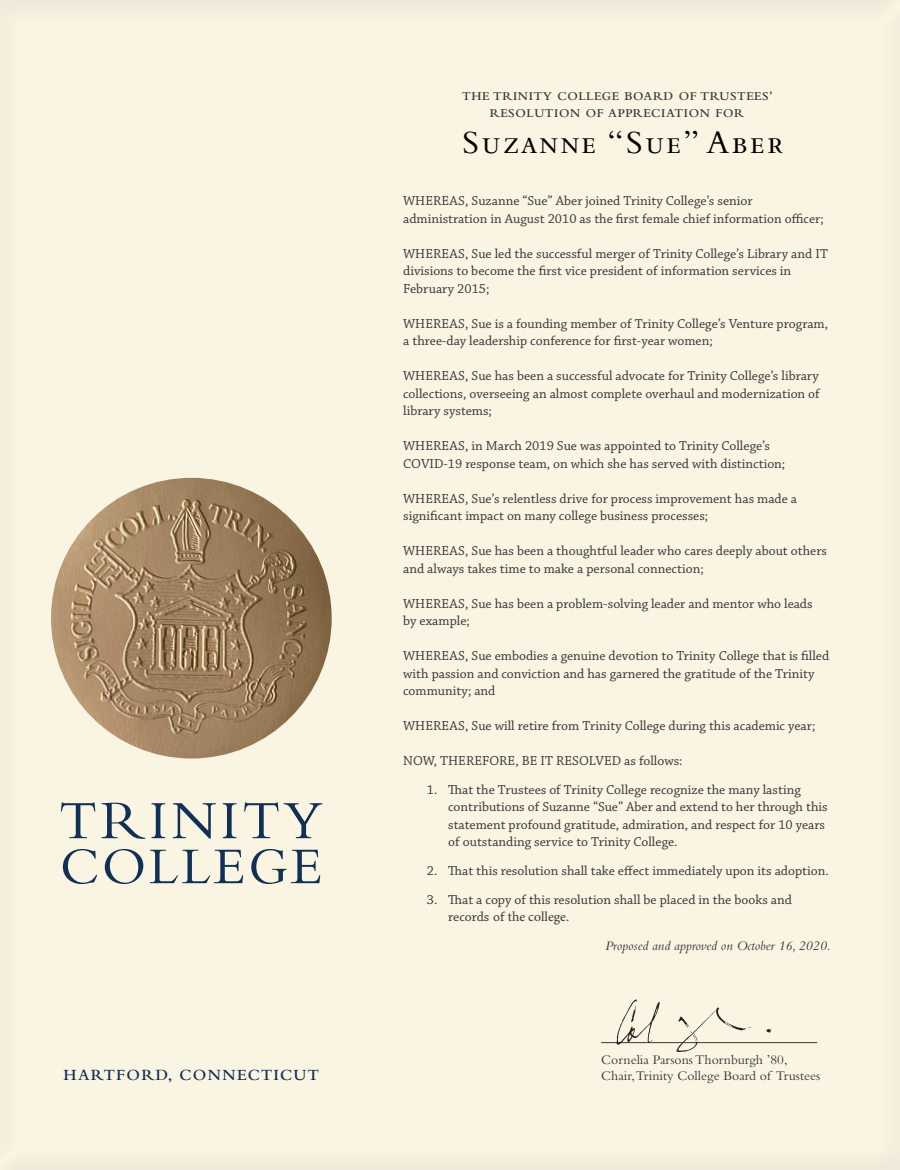
<style>
.page{position:relative;width:900px;height:1170px;background:#faf4e3}
.page>*{position:absolute;margin:0;border:0;box-sizing:border-box;transform-origin:0 0}
.BC{font:56.25px "Bembo";letter-spacing:.06em;color:#113056}
.BC-2{font:53.75px "Bembo";letter-spacing:.05em;color:#113056}
.t1{font:33.75px "Bembo SC";letter-spacing:.075em;color:#000}
.BC-3{font:600 16.25px "Bembo";letter-spacing:.08em;color:#113056}
.t2{font:13.75px/17.5px "Chaparral Pro";color:#383839}
.t3{font:13.75px/16.5px "Bembo";color:#383839}
.t4{font:italic 13.75px "Bembo";color:#383839}
.t5{font:600 12.5px "Bembo";letter-spacing:.05em;color:#383839}
.s1{font-family:"Minion Pro"}
</style>
<div class="page">
<img style="left:51px;top:478px;width:281px;height:281px;border-radius:140px">
<hr style="left:601px;top:1042px;width:216px;height:1px;background:#383839">
<img style="left:607px;top:999px;width:171px;height:53px">
<p class="BC" style="left:59px;top:788px;width:266px">TRINITY</p>
<p class="BC-2" style="left:60px;top:835px;width:264px">COLLEGE</p>
<p class="BC-3" style="left:64px;top:1066px;width:257px">HARTFORD, CONNECTICUT</p>
<p class="t5" style="left:462px;top:89px;width:312px">THE TRINITY COLLEGE BOARD OF TRUSTEES’</p>
<p class="t5" style="left:490px;top:106px;width:256px">RESOLUTION OF APPRECIATION FOR</p>
<p class="t1" style="left:463px;top:124px;width:322px">Suzanne “Sue” Aber</p>
<p class="t2" style="left:403px;top:193px;width:422px">WHEREAS, Suzanne “Sue” Aber joined Trinity College’s senior administration in August 2010 as the first female chief information officer;</p>
<p class="t2" style="left:403px;top:245px;width:426px">WHEREAS, Sue led the successful merger of Trinity College’s Library and IT divisions to become the first vice president of information services in<br>February 2015;</p>
<p class="t2" style="left:403px;top:315px;width:426px">WHEREAS, Sue is a founding member of Trinity College’s Venture program, a three-day leadership conference for first-year women;</p>
<p class="t2" style="left:403px;top:368px;width:418px;text-align:justify">WHEREAS, Sue has been a successful advocate for Trinity College’s library collections, overseeing an almost complete overhaul and modernization of library systems;</p>
<p class="t2" style="left:403px;top:438px;width:384px">WHEREAS, in March 2019 Sue was appointed to Trinity College’s<br>COVID-19 response team, on which she has served with distinction;</p>
<p class="t2" style="left:403px;top:490px;width:395px">WHEREAS, Sue’s relentless drive for process improvement has made a significant impact on many college business processes;</p>
<p class="t2" style="left:403px;top:543px;width:425px">WHEREAS, Sue has been a thoughtful leader who cares deeply about others and always takes time to make a personal connection;</p>
<p class="t2" style="left:403px;top:595px;width:411px">WHEREAS, Sue has been a problem-solving leader and mentor who leads by example;</p>
<p class="t2" style="left:403px;top:648px;width:428px">WHEREAS, Sue embodies a genuine devotion to Trinity College that is filled with passion and conviction and has garnered the gratitude of the Trinity community; and</p>
<p class="t2" style="left:403px;top:718px;width:414px">WHEREAS, Sue will retire from Trinity College during this academic year;</p>
<p class="t2" style="left:403px;top:753px;width:281px">NOW, THEREFORE, BE IT RESOLVED as follows:</p>
<p class="t2" style="left:448px;top:781px;width:381px;text-indent:-21px">1. That the Trustees of Trinity College recognize the many lasting contributions of Suzanne “Sue” Aber and extend to her through this statement profound gratitude, admiration, and respect for 10 years of outstanding service to Trinity College.</p>
<p class="t2" style="left:427px;top:863px;width:403px">2. That this resolution shall take effect immediately upon its adoption.</p>
<p class="t2" style="left:448px;top:891px;width:345px;text-indent:-21px">3. That a copy of this resolution shall be placed in the books and records of <span class="s1">the college.</span></p>
<p class="t4" style="left:605px;top:938px;width:227px">Proposed and approved on October 16, 2020.</p>
<p class="t3" style="left:601px;top:1051px;width:221px">Cornelia Parsons Thornburgh ’80,<br>Chair,Trinity College Board of Trustees</p>
</div>
